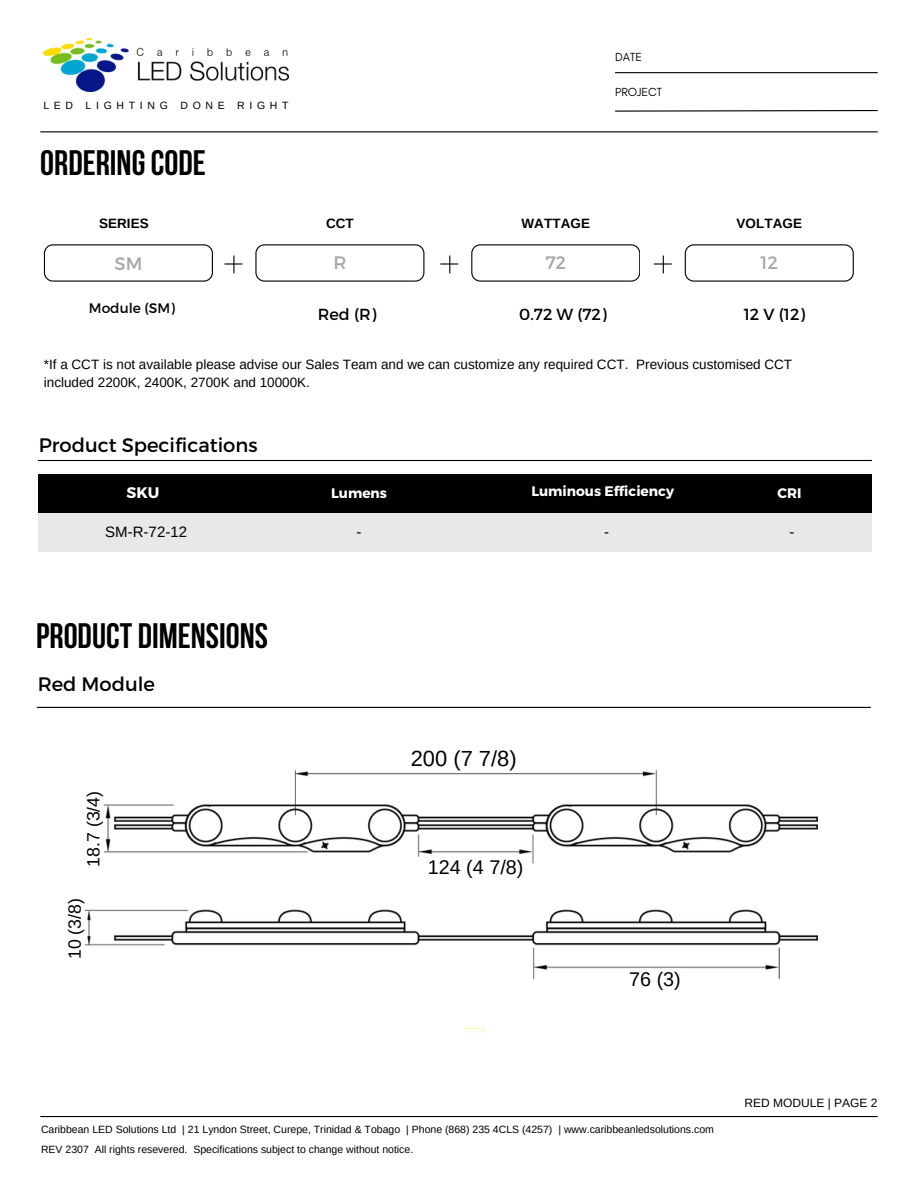
<style>
.page{position:relative;width:918px;height:1188px;background:#fff}
.page>*{position:absolute;margin:0;border:0;box-sizing:border-box;transform-origin:0 0}
.t1{font:700 35.25px "Bebas Neue";color:#000}
.t2{font:21.9px "Arimo";color:#000}
.t3{font:19.8px "Arimo";color:#000}
.t4{font:19.5px "Montserrat";color:#000}
.t5{font:18px "Montserrat";color:#a6a6a6}
.t6{font:17.7px "Arimo";color:#000}
.t7{font:16.05px "Montserrat";color:#000}
.t8{font:700 15.3px "Montserrat";color:#fff}
.t9{font:15px "Arimo";color:#000}
.t10{font:700 13.8px "Montserrat";color:#fff}
.t11{font:13.8px "Montserrat";color:#000}
.t12{font:13.5px/18px "Arimo";color:#000}
.t13{font:700 13.5px "Arimo";letter-spacing:.005em;color:#000}
.t14{font:12px "Arimo";color:#000}
.t15{font:12px "Glacial Indifference";color:#000}
.t16{font:10.5px "Arimo";color:#000}
.t17{font:10.5px "Arimo";letter-spacing:.45em;color:#000}
</style>
<div class="page">
<img style="left:44px;top:39px;width:244px;height:53px">
<hr style="left:40px;top:131px;width:838px;height:1px;background:#000">
<hr style="left:38px;top:460px;width:834px;height:1px;background:#000">
<img style="left:103px;top:769px;width:715px;height:264px">
<svg style="left:371px;top:769px;width:224px;height:3px"></svg>
<div style="left:410px;top:856px;width:111px;height:23px;background:#fff;border-radius:12px"></div>
<svg style="left:543px;top:974px;width:224px;height:27px"></svg>
<svg style="left:84px;top:909px;width:19px;height:37px"></svg>
<hr style="left:40px;top:1116px;width:838px;height:1px;background:#000">
<svg style="left:44px;top:244px;width:169px;height:37px"></svg>
<svg style="left:255px;top:244px;width:169px;height:37px"></svg>
<svg style="left:224px;top:256px;width:18px;height:17px"></svg>
<hr style="left:615px;top:72px;width:263px;height:1px;background:#000">
<svg style="left:615px;top:110px;width:263px;height:2px"></svg>
<div style="left:38px;top:474px;width:834px;height:39px;background:#000"></div>
<div style="left:38px;top:513px;width:834px;height:38px;background:#e8e8e8"></div>
<svg style="left:465px;top:1028px;width:18px;height:5px"></svg>
<svg style="left:471px;top:244px;width:169px;height:37px"></svg>
<svg style="left:440px;top:256px;width:18px;height:17px"></svg>
<svg style="left:685px;top:244px;width:168px;height:37px"></svg>
<svg style="left:654px;top:256px;width:18px;height:17px"></svg>
<hr style="left:37px;top:707px;width:834px;height:1px;background:#000">
<p class="t17" style="left:43px;top:99px;width:247px">LED LIGHTING DONE RIGHT</p>
<p class="t1" style="left:40px;top:148px;width:167px">ORDERINGCODE</p>
<p class="t13" style="left:99px;top:215px;width:51px">SERIES</p>
<p class="t5" style="left:115px;top:252px;width:29px">SM</p>
<p class="t11" style="left:89px;top:300px;width:88px">Module (SM)</p>
<p class="t13" style="left:326px;top:215px;width:29px">CCT</p>
<p class="t5" style="left:333px;top:251px;width:15px">R</p>
<p class="t7" style="left:318px;top:303px;width:60px">Red (R)</p>
<p class="t15" style="left:615px;top:50px;width:28px">DATE</p>
<p class="t15" style="left:615px;top:84px;width:49px">PROJECT</p>
<p class="t13" style="left:522px;top:215px;width:70px">WATTAGE</p>
<p class="t13" style="left:737px;top:215px;width:67px">VOLTAGE</p>
<p class="t5" style="left:545px;top:251px;width:22px">72</p>
<p class="t5" style="left:761px;top:251px;width:19px">12</p>
<p class="t7" style="left:519px;top:303px;width:89px">0.72 W (72)</p>
<p class="t7" style="left:744px;top:303px;width:63px">12 V (12)</p>
<p class="t12" style="left:44px;top:356px;width:750px">*If a CCT is not available please advise our Sales Team and we can customize any required CCT. Previous customised CCT included 2200K, 2400K, 2700K and 10000K.</p>
<p class="t4" style="left:39px;top:432px;width:220px">Product Specifications</p>
<p class="t8" style="left:127px;top:482px;width:34px">SKU</p>
<p class="t10" style="left:331px;top:484px;width:57px">Lumens</p>
<p class="t10" style="left:531px;top:482px;width:144px">Luminous Efficiency</p>
<p class="t9" style="left:105px;top:523px;width:84px">SM-R-72-12</p>
<p class="t9" style="left:357px;top:523px;width:6px">-</p>
<p class="t10" style="left:778px;top:484px;width:25px">CRI</p>
<p class="t9" style="left:604px;top:523px;width:6px">-</p>
<p class="t9" style="left:789px;top:523px;width:6px">-</p>
<p class="t1" style="left:36px;top:622px;width:233px">PRODUCT DIMENSIONS</p>
<p class="t4" style="left:38px;top:672px;width:119px">Red Module</p>
<p class="t6" style="left:84px;top:867px;width:77px;rotate:-90deg">18.7 (3/4)</p>
<p class="t6" style="left:65px;top:959px;width:62px;rotate:-90deg">10 (3/8)</p>
<p class="t2" style="left:411px;top:746px;width:107px">200 (7 7/8)</p>
<p class="t3" style="left:428px;top:856px;width:97px">124 (4 7/8)</p>
<p class="t3" style="left:629px;top:968px;width:53px">76 (3)</p>
<p class="t16" style="left:41px;top:1124px;width:674px">Caribbean LED Solutions Ltd | 21 Lyndon Street, Curepe, Trinidad &amp; Tobago | Phone (868) 235 4CLS (4257) | www.caribbeanledsolutions.com</p>
<p class="t16" style="left:41px;top:1144px;width:374px">REV 2307 All rights resevered. Specifications subject to change without notice.</p>
<p class="t14" style="left:745px;top:1096px;width:135px">RED MODULE | PAGE 2</p>
</div>
